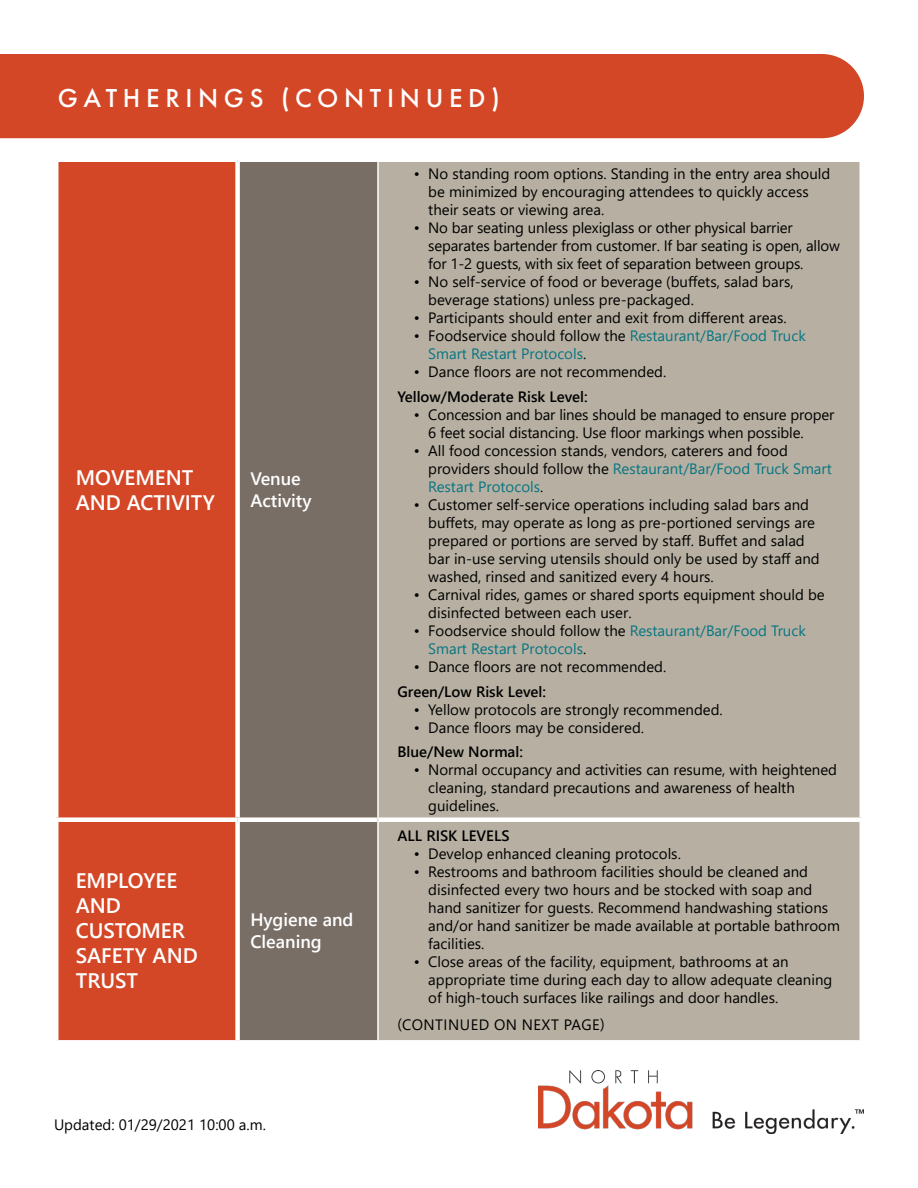
<style>
.page{position:relative;width:918px;height:1188px;background:#fff}
.page>*{position:absolute;margin:0;border:0;box-sizing:border-box;transform-origin:0 0}
.t1{font:500 27px "Futura PT";letter-spacing:.21em;color:#fff}
.t2{font:600 21px/25.2px "Segoe UI";color:#fff}
.t3{font:600 18px/21.6px "Segoe UI";color:#fff}
.t4{font:15px/18px "Segoe UI";color:#000}
.t5{font:15px/18px "Segoe UI";color:#087582}
.t6{font:600 15px "Segoe UI";color:#000}
.t7{font:15px "Segoe UI";letter-spacing:.035em;color:#000}
.s1{color:#000}
.s2{color:#087582}
</style>
<div class="page">
<div style="left:58px;top:162px;width:177px;height:878px;background:#d34727"></div>
<div style="left:240px;top:162px;width:137px;height:878px;background:#796e66"></div>
<div style="left:379px;top:162px;width:481px;height:878px;background:#b7b0a2"></div>
<div style="left:54px;top:817px;width:184px;height:5px;background:#fff"></div>
<div style="left:238px;top:817px;width:139px;height:5px;background:#fff"></div>
<div style="left:379px;top:817px;width:485px;height:5px;background:#fff"></div>
<div style="left:0;top:54px;width:864px;height:84px;background:#d34727"></div>
<img style="left:539px;top:1070px;width:325px;height:64px">
<h1 class="t1" style="left:58px;top:82px;width:443px">GATHERINGS (CONTINUED)</h1>
<h2 class="t2" style="left:76px;top:463px;width:141px">MOVEMENT<br>AND ACTIVITY</h2>
<p class="t3" style="left:250px;top:467px;width:63px">Venue<br>Activity</p>
<h2 class="t2" style="left:76px;top:866px;width:124px">EMPLOYEE<br>AND<br>CUSTOMER<br>SAFETY AND<br>TRUST</h2>
<p class="t3" style="left:250px;top:907px;width:105px">Hygiene and<br>Cleaning</p>
<p class="t4" style="left:54px;top:1115px;width:213px">Updated: 01/29/2021 10:00 a.m.</p>
<p class="t4" style="left:428px;top:163px;width:404px;text-indent:-14px">• No standing room options. Standing in the entry area should be minimized by encouraging attendees to quickly access their seats or viewing area.</p>
<p class="t4" style="left:428px;top:217px;width:413px;text-indent:-14px">• No bar seating unless plexiglass or other physical barrier separates bartender from customer. If bar seating is open, allow for 1-2 guests, with six feet of separation between groups.</p>
<p class="t4" style="left:428px;top:271px;width:367px;text-indent:-14px">• No self-service of food or beverage (buffets, salad bars, beverage stations) unless pre-packaged.</p>
<p class="t4" style="left:414px;top:307px;width:374px">• Participants should enter and exit from different areas.</p>
<p class="t5" style="left:428px;top:325px;width:379px;text-indent:-14px"><span class="s1">• Foodservice should follow the</span> Restaurant/Bar/Food Truck<br>Smart Restart Protocols<span class="s1">.</span></p>
<p class="t4" style="left:414px;top:361px;width:254px">• Dance floors are not recommended.</p>
<p class="t6" style="left:398px;top:382px;width:192px">Yellow/Moderate Risk Level:</p>
<p class="t4" style="left:428px;top:404px;width:408px;text-indent:-14px">• Concession and bar lines should be managed to ensure proper<br>6 feet social distancing. Use floor markings when possible.</p>
<p class="t4" style="left:428px;top:440px;width:405px;text-indent:-14px">• All food concession stands, vendors, caterers and food providers should follow the <span class="s2">Restaurant/Bar/Food Truck Smart<br>Restart Protocols</span>.</p>
<p class="t4" style="left:428px;top:494px;width:393px;text-indent:-14px">• Customer self-service operations including salad bars and buffets, may operate as long as pre-portioned servings are prepared or portions are served by staff. Buffet and salad bar in-use serving utensils should only be used by staff and washed, rinsed and sanitized every 4 hours.</p>
<p class="t4" style="left:428px;top:584px;width:398px;text-indent:-14px">• Carnival rides, games or shared sports equipment should be disinfected between each user.</p>
<p class="t5" style="left:428px;top:620px;width:379px;text-indent:-14px"><span class="s1">• Foodservice should follow the</span> Restaurant/Bar/Food Truck<br>Smart Restart Protocols<span class="s1">.</span></p>
<p class="t4" style="left:414px;top:656px;width:254px">• Dance floors are not recommended.</p>
<p class="t6" style="left:398px;top:677px;width:150px">Green/Low Risk Level:</p>
<p class="t4" style="left:414px;top:699px;width:310px">• Yellow protocols are strongly recommended.</p>
<p class="t4" style="left:414px;top:717px;width:232px">• Dance floors may be considered.</p>
<p class="t6" style="left:398px;top:738px;width:127px">Blue/New Normal:</p>
<p class="t4" style="left:428px;top:760px;width:410px;text-indent:-14px">• Normal occupancy and activities can resume, with heightened cleaning, standard precautions and awareness of health guidelines.</p>
<p class="t6" style="left:398px;top:822px;width:114px">ALL RISK LEVELS</p>
<p class="t4" style="left:414px;top:843px;width:268px">• Develop enhanced cleaning protocols.</p>
<p class="t4" style="left:428px;top:861px;width:413px;text-indent:-14px">• Restrooms and bathroom facilities should be cleaned and disinfected every two hours and be stocked with soap and hand sanitizer for guests. Recommend handwashing stations and/or hand sanitizer be made available at portable bathroom facilities.</p>
<p class="t4" style="left:428px;top:951px;width:406px;text-indent:-14px">• Close areas of the facility, equipment, bathrooms at an appropriate time during each day to allow adequate cleaning of high-touch surfaces like railings and door handles.</p>
<p class="t7" style="left:398px;top:1011px;width:209px">(CONTINUED ON NEXT PAGE)</p>
</div>
